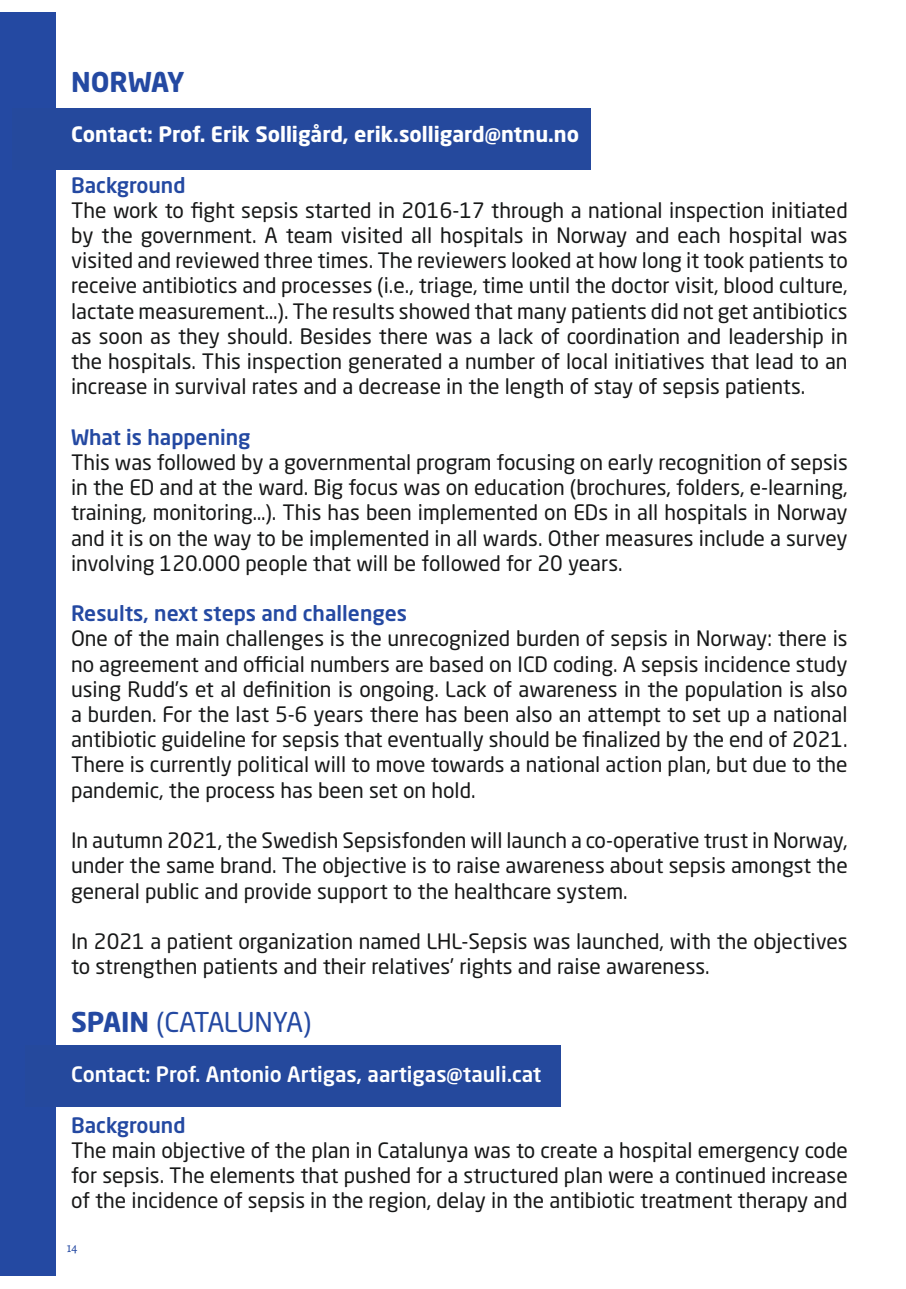
<style>
.page{position:relative;width:906px;height:1289px;background:#fff}
.page>*{position:absolute;margin:0;border:0;box-sizing:border-box;transform-origin:0 0}
.t1{font:27px "Neo Sans W1 G";letter-spacing:-.03em;color:#2449a2}
.t2{font:700 27px "Neo Sans W1 G";color:#2449a2}
.t3{font:21px/25.2px "Neo Sans W1 G";color:#171818;text-align:justify}
.t4{font:500 21px "Neo Sans W1 G";color:#2449a2}
.t5{font:700 21px "Neo Sans W1 G";color:#fff}
.t6{font:500 21px "Neo Sans W1 G";color:#fff}
.t7{font:13.5px "Alegreya";color:#2449a2}
.s1{font-weight:700}
</style>
<div class="page">
<div style="left:0;top:13px;width:55px;height:1263px;background:#2449a2"></div>
<div style="left:26px;top:1045px;width:535px;height:62px;background:#25499d"></div>
<div style="left:13px;top:108px;width:578px;height:62px;background:#25499d"></div>
<p class="t2" style="left:71px;top:64px;width:115px">NORWAY</p>
<p class="t5" style="left:71px;top:121px;width:509px">Contact: Prof. Erik Solligård, erik.solligard@ntnu.no</p>
<p class="t4" style="left:71px;top:171px;width:116px">Background</p>
<p class="t3" style="left:71px;top:197px;width:778px">The work to fight sepsis started in 2016-17 through a national inspection initiated by the government. A team visited all hospitals in Norway and each hospital was visited and reviewed three times. The reviewers looked at how long it took patients to receive antibiotics and processes (i.e., triage, time until the doctor visit, blood culture, lactate measurement…). The results showed that many patients did not get antibiotics as soon as they should. Besides there was a lack of coordination and leadership in the hospitals. This inspection generated a number of local initiatives that lead to an increase in survival rates and a decrease in the length of stay of sepsis patients.</p>
<p class="t4" style="left:71px;top:423px;width:181px">What is happening</p>
<p class="t3" style="left:71px;top:449px;width:778px">This was followed by a governmental program focusing on early recognition of sepsis in the ED and at the ward. Big focus was on education (brochures, folders, e-learning, training, monitoring…). This has been implemented on EDs in all hospitals in Norway and it is on the way to be implemented in all wards. Other measures include a survey involving 120.000 people that will be followed for 20 years.</p>
<p class="t4" style="left:71px;top:600px;width:337px">Results, next steps and challenges</p>
<p class="t3" style="left:71px;top:625px;width:778px">One of the main challenges is the unrecognized burden of sepsis in Norway: there is no agreement and official numbers are based on ICD coding. A sepsis incidence study using Rudd’s et al definition is ongoing. Lack of awareness in the population is also a burden. For the last 5-6 years there has been also an attempt to set up a national antibiotic guideline for sepsis that eventually should be finalized by the end of 2021.</p>
<p class="t3" style="left:71px;top:751px;width:778px">There is currently political will to move towards a national action plan, but due to the pandemic, the process has been set on hold.</p>
<p class="t3" style="left:71px;top:827px;width:778px">In autumn 2021, the Swedish Sepsisfonden will launch a co-operative trust in Norway, under the same brand. The objective is to raise awareness about sepsis amongst the general public and provide support to the healthcare system.</p>
<p class="t3" style="left:71px;top:928px;width:778px">In 2021 a patient organization named LHL-Sepsis was launched, with the objectives to strengthen patients and their relatives’ rights and raise awareness.</p>
<p class="t1" style="left:71px;top:1005px;width:242px"><span class="s1">SPAIN</span> (CATALUNYA)</p>
<p class="t6" style="left:71px;top:1061px;width:472px">Contact: Prof. Antonio Artigas, aartigas@tauli.cat</p>
<p class="t4" style="left:71px;top:1111px;width:116px">Background</p>
<p class="t3" style="left:71px;top:1137px;width:778px">The main objective of the plan in Catalunya was to create a hospital emergency code for sepsis. The elements that pushed for a structured plan were a continued increase of the incidence of sepsis in the region, delay in the antibiotic treatment therapy and</p>
<p class="t7" style="left:67px;top:1239px;width:12px">14</p>
</div>
